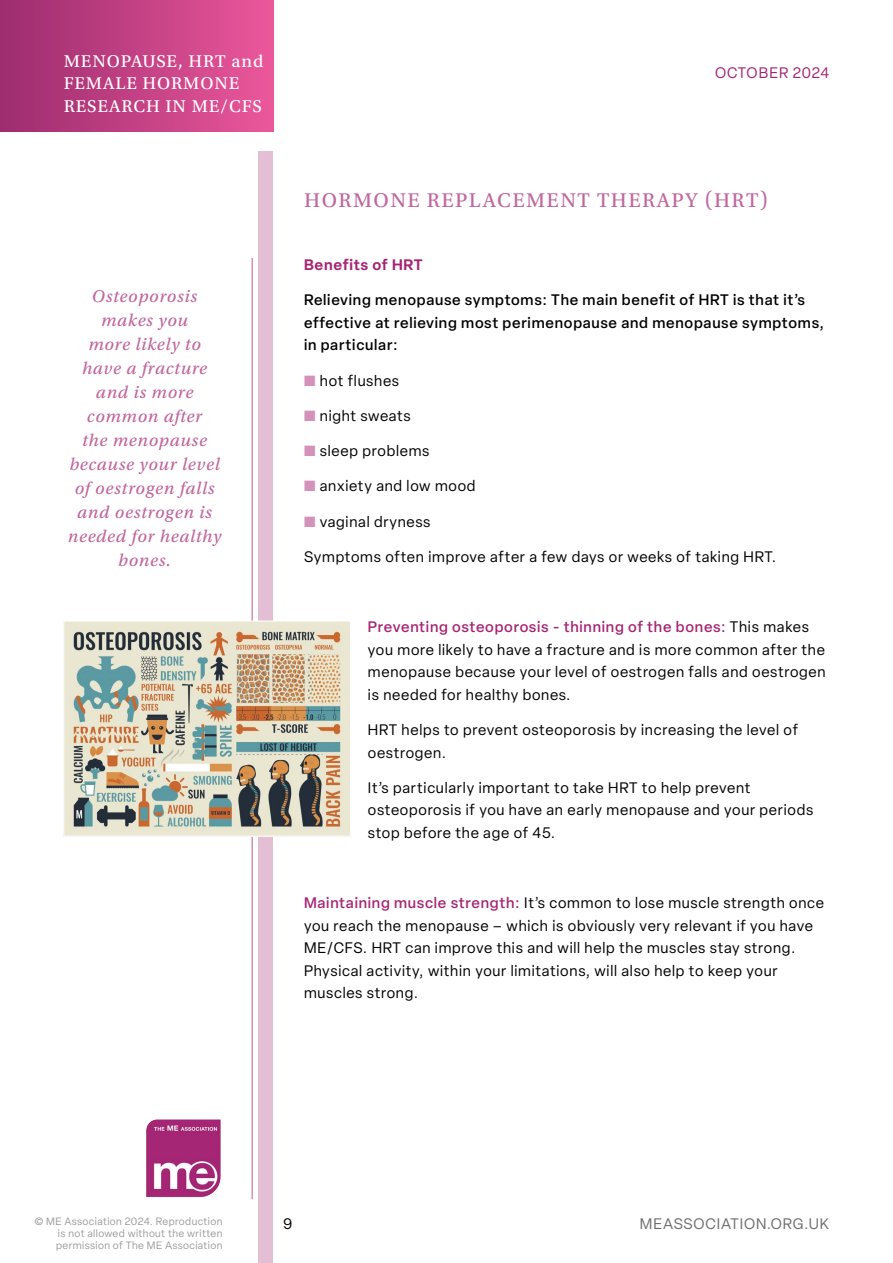
<style>
.page{position:relative;width:893px;height:1263px;background:#fff}
.page>*{position:absolute;margin:0;border:0;box-sizing:border-box;transform-origin:0 0}
.t1{font:21px "Utopia Std Capt";letter-spacing:.07em;color:#c0679e}
.t2{font:18px/24px "Utopia Std Capt It";letter-spacing:.04em;color:#c0679e;text-align:center}
.t3{font:18px/22.5px "Utopia Std Capt";letter-spacing:.05em;color:#fff}
.t4{font:15px/22.5px "Elza";letter-spacing:.05em;color:#000}
.t5{font:500 15px/22.5px "Elza";letter-spacing:.05em;color:#000}
.t6{font:15px "Elza";letter-spacing:.06em;color:#706f6f}
.t7{font:600 15px "Elza";letter-spacing:.045em;color:#a52574}
.t8{font:15px "Elza";letter-spacing:.05em;color:#a52574}
.t9{font:10.5px/12px "Elza";letter-spacing:.04em;color:#9d9d9c}
.s1{color:#d292b9}
.s2{font-weight:500;color:#a52574}
</style>
<div class="page">
<hr style="left:251px;top:258px;width:2px;height:941px;background:#d292b9">
<div style="left:0;top:0;width:273px;height:132px;background:linear-gradient(to right,#9c2c6f,#ea579a)"></div>
<svg style="left:146px;top:1119px;width:75px;height:79px;background:#b5518f"></svg>
<div style="left:258px;top:152px;width:15px;height:1111px;background:#e4bed5"></div>
<img style="left:65px;top:623px;width:284px;height:211px">
<div style="left:63px;top:621px;width:288px;height:215px;border:1px solid #fff"></div>
<p class="t3" style="left:64px;top:50px;width:201px">MENOPAUSE, HRT and<br>FEMALE HORMONE<br>RESEARCH IN ME/CFS</p>
<p class="t2" style="left:68px;top:284px;width:155px">Osteoporosis makes you<br>more likely to have a fracture and is more common after<br>the menopause because your level of oestrogen falls and oestrogen is needed for healthy bones.</p>
<p class="t8" style="left:715px;top:63px;width:116px">OCTOBER 2024</p>
<h1 class="t1" style="left:304px;top:189px;width:465px">HORMONE REPLACEMENT THERAPY (HRT)</h1>
<p class="t7" style="left:304px;top:254px;width:120px">Benefits of HRT</p>
<p class="t5" style="left:304px;top:289px;width:521px">Relieving menopause symptoms: The main benefit of HRT is that it’s effective at relieving most perimenopause and menopause symptoms, in particular:</p>
<p class="t4" style="left:304px;top:369px;width:97px"><span class="s1">■</span> hot flushes</p>
<p class="t4" style="left:304px;top:404px;width:108px"><span class="s1">■</span> night sweats</p>
<p class="t4" style="left:304px;top:439px;width:127px"><span class="s1">■</span> sleep problems</p>
<p class="t4" style="left:304px;top:475px;width:173px"><span class="s1">■</span> anxiety and low mood</p>
<p class="t4" style="left:304px;top:510px;width:128px"><span class="s1">■</span> vaginal dryness</p>
<p class="t4" style="left:304px;top:545px;width:474px">Symptoms often improve after a few days or weeks of taking HRT.</p>
<p class="t4" style="left:368px;top:616px;width:459px"><span class="s2">Preventing osteoporosis - thinning of the bones:</span> This makes you more likely to have a fracture and is more common after the menopause because your level of oestrogen falls and oestrogen is needed for healthy bones.</p>
<p class="t4" style="left:368px;top:718px;width:432px">HRT helps to prevent osteoporosis by increasing the level of oestrogen.</p>
<p class="t4" style="left:368px;top:776px;width:447px">It’s particularly important to take HRT to help prevent osteoporosis if you have an early menopause and your periods stop before the age of 45.</p>
<p class="t4" style="left:304px;top:892px;width:522px"><span class="s2">Maintaining muscle strength:</span> It’s common to lose muscle strength once you reach the menopause – which is obviously very relevant if you have ME/CFS. HRT can improve this and will help the muscles stay strong.<br>Physical activity, within your limitations, will also help to keep your muscles strong.</p>
<p class="t9" style="left:35px;top:1215px;width:189px">© ME Association 2024. Reproduction</p>
<p class="t4" style="left:283px;top:1212px;width:11px">9</p>
<p class="t6" style="left:640px;top:1214px;width:191px">MEASSOCIATION.ORG.UK</p>
<p class="t9" style="left:56px;top:1227px;width:168px">is not allowed without the written permission of The ME Association</p>
</div>
